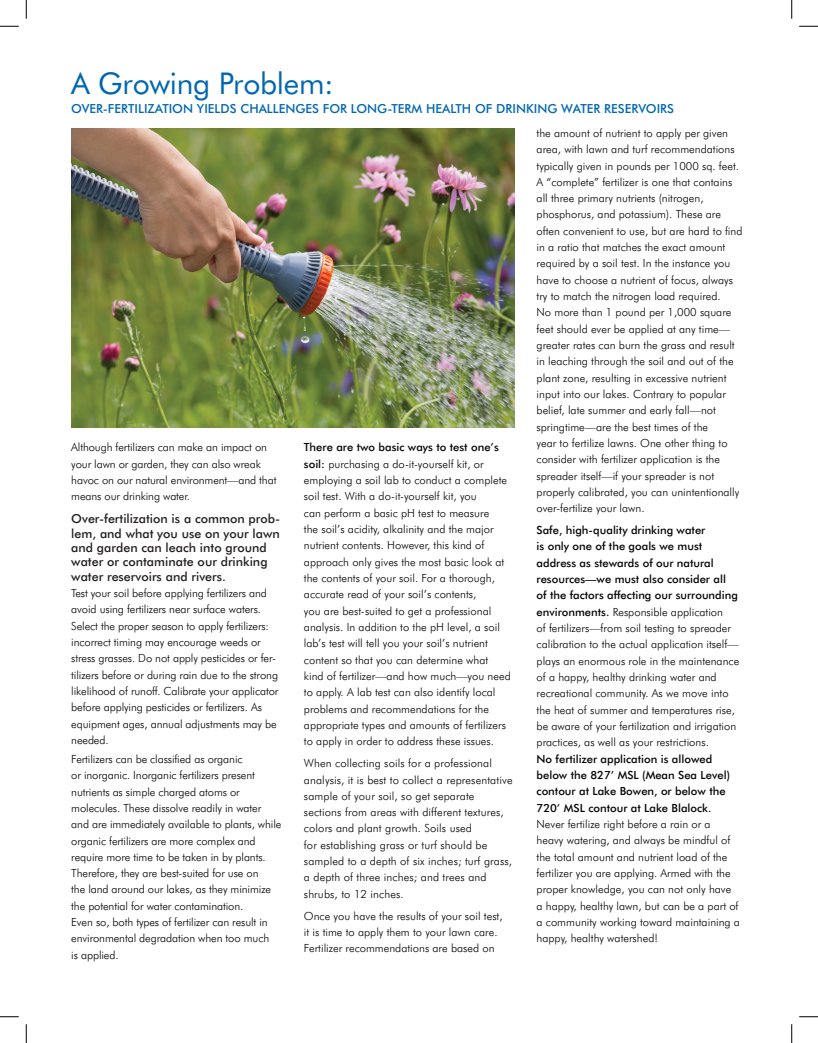
<style>
.page{position:relative;width:818px;height:1043px;background:#fff}
.page>*{position:absolute;margin:0;border:0;box-sizing:border-box;transform-origin:0 0}
.t1{font:30px "Futura BT";letter-spacing:-.01em;color:#0067b1}
.Sub_2{font:500 12.5px/14.4px "Futura BT";color:#231f20}
.t2{font:500 12.5px "Futura BT";color:#0067b1}
.Sub_2-2{font:300 11.25px/16.4px "Futura BT";color:#020304}
.s1{font-weight:500}
</style>
<div class="page">
<img style="left:71px;top:128px;width:443px;height:300px">
<svg style="left:0;top:25px;width:19px;height:2px"></svg>
<svg style="left:799px;top:25px;width:19px;height:2px"></svg>
<svg style="left:0;top:1016px;width:19px;height:1px"></svg>
<svg style="left:799px;top:1016px;width:19px;height:1px"></svg>
<svg style="left:25px;top:0;width:2px;height:19px"></svg>
<svg style="left:25px;top:1024px;width:2px;height:18px"></svg>
<svg style="left:791px;top:0;width:1px;height:19px"></svg>
<svg style="left:791px;top:1024px;width:1px;height:18px"></svg>
<p class="t1" style="left:71px;top:65px;width:264px">A Growing Problem:</p>
<p class="t2" style="left:71px;top:101px;width:604px">OVER-FERTILIZATION YIELDS CHALLENGES FOR LONG-TERM HEALTH OF DRINKING WATER RESERVOIRS</p>
<p class="Sub_2-2" style="left:71px;top:439px;width:207px">Although fertilizers can make an impact on your lawn or garden, they can also wreak havoc on our natural environment—and that means our drinking water.</p>
<p class="Sub_2" style="left:71px;top:511px;width:210px">Over-fertilization is a common prob&shy;lem, and what you use on your lawn and garden can leach into ground water or contaminate our drinking water reservoirs and rivers.</p>
<p class="Sub_2-2" style="left:71px;top:584px;width:209px">Test your soil before applying fertilizers and avoid using fertilizers near surface waters.<br>Select the proper season to apply fertilizers: incorrect timing may encourage weeds or stress grasses. Do not apply pesticides or fer&shy;tilizers before or during rain due to the strong likelihood of runoff. Calibrate your applicator before applying pesticides or fertilizers. As equipment ages, annual adjustments may be needed.</p>
<p class="Sub_2-2" style="left:71px;top:750px;width:211px">Fertilizers can be classified as organic<br>or inorganic. Inorganic fertilizers present nutrients as simple charged atoms or molecules. These dissolve readily in water and are immediately available to plants, while organic fertilizers are more complex and require more time to be taken in by plants.<br>Therefore, they are best-suited for use on<br>the land around our lakes, as they minimize the potential for water contamination.<br>Even so, both types of fertilizer can result in environmental degradation when too much<br>is applied.</p>
<p class="Sub_2-2" style="left:304px;top:439px;width:208px"><span class="s1">There are two basic ways to test one’s soil:</span> purchasing a do-it-yourself kit, or employing a soil lab to conduct a complete soil test. With a do-it-yourself kit, you<br>can perform a basic pH test to measure<br>the soil’s acidity, alkalinity and the major nutrient contents. However, this kind of approach only gives the most basic look at the contents of your soil. For a thorough, accurate read of your soil’s contents,<br>you are best-suited to get a professional analysis. In addition to the pH level, a soil lab’s test will tell you your soil’s nutrient content so that you can determine what<br>kind of fertilizer—and how much—you need to apply. A lab test can also identify local problems and recommendations for the appropriate types and amounts of fertilizers to apply in order to address these issues.</p>
<p class="Sub_2-2" style="left:304px;top:755px;width:210px">When collecting soils for a professional analysis, it is best to collect a representative sample of your soil, so get separate sections from areas with different textures, colors and plant growth. Soils used<br>for establishing grass or turf should be sampled to a depth of six inches; turf grass, a depth of three inches; and trees and shrubs, to 12 inches.</p>
<p class="Sub_2-2" style="left:304px;top:907px;width:200px">Once you have the results of your soil test, it is time to apply them to your lawn care.<br>Fertilizer recommendations are based on</p>
<p class="Sub_2-2" style="left:536px;top:125px;width:207px">the amount of nutrient to apply per given area, with lawn and turf recommendations typically given in pounds per 1000 sq. feet.<br>A “complete” fertilizer is one that contains all three primary nutrients (nitrogen, phosphorus, and potassium). These are often convenient to use, but are hard to find in a ratio that matches the exact amount required by a soil test. In the instance you have to choose a nutrient of focus, always try to match the nitrogen load required.<br>No more than 1 pound per 1,000 square feet should ever be applied at any time— greater rates can burn the grass and result in leaching through the soil and out of the plant zone, resulting in excessive nutrient input into our lakes. Contrary to popular belief, late summer and early fall—not springtime—are the best times of the<br>year to fertilize lawns. One other thing to consider with fertilizer application is the spreader itself—if your spreader is not properly calibrated, you can unintentionally over-fertilize your lawn.</p>
<p class="Sub_2-2" style="left:536px;top:522px;width:205px"><span class="s1">Safe, high-quality drinking water<br>is only one of the goals we must address as stewards of our natural resources—we must also consider all<br>of the factors affecting our surrounding environments.</span> Responsible application<br>of fertilizers—from soil testing to spreader calibration to the actual application itself— plays an enormous role in the maintenance of a happy, healthy drinking water and recreational community. As we move into the heat of summer and temperatures rise, be aware of your fertilization and irrigation practices, as well as your restrictions.<br><span class="s1">No fertilizer application is allowed below the 827’ MSL (Mean Sea Level) contour at Lake Bowen, or below the 720’ MSL contour at Lake Blalock.<br></span>Never fertilize right before a rain or a heavy watering, and always be mindful of the total amount and nutrient load of the fertilizer you are applying. Armed with the proper knowledge, you can not only have a happy, healthy lawn, but can be a part of a community working toward maintaining a happy, healthy watershed!</p>
</div>
